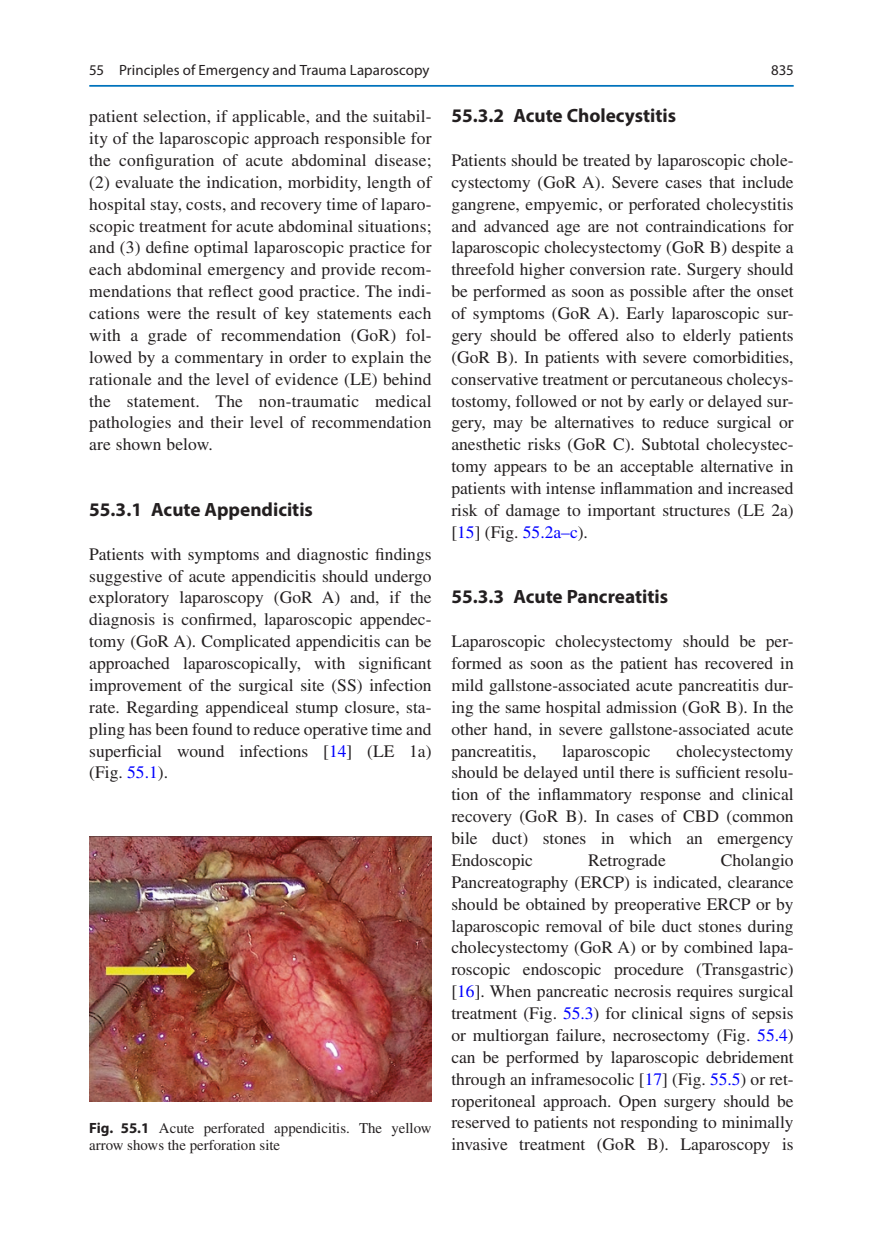
<style>
.page{position:relative;width:883px;height:1260px;background:#fff}
.page>*{position:absolute;margin:0;border:0;box-sizing:border-box;transform-origin:0 0}
._2_hd{font:700 19.25px "Myriad Pro";color:#231f20}
.Text_flush{font:17.5px/21.9px "Times LT Std";color:#231f20;text-align:justify}
.t1{font:14.88px/17.5px "Times LT Std";color:#231f20}
.t2{font:14.88px "Myriad Pro";letter-spacing:.005em;color:#231f20}
.s1{color:#00f}
.s2{font-family:"Myriad Pro";font-weight:700}
</style>
<div class="page">
<img style="left:90px;top:836px;width:341px;height:265px">
<hr style="left:89px;top:85px;width:705px;height:2px;background:#0073bc">
<p class="t2" style="left:89px;top:61px;width:342px">55 Principles of Emergency and Trauma Laparoscopy</p>
<p class="Text_flush" style="left:89px;top:105px;width:344px">patient selection, if applicable, and the suitabil&shy;ity of the laparoscopic approach responsible for the configuration of acute abdominal disease; (2) evaluate the indication, morbidity, length of hospital stay, costs, and recovery time of laparo&shy;scopic treatment for acute abdominal situations; and (3) define optimal laparoscopic practice for each abdominal emergency and provide recom&shy;mendations that reflect good practice. The indi&shy;cations were the result of key statements each with a grade of recommendation (GoR) fol&shy;lowed by a commentary in order to explain the rationale and the level of evidence (LE) behind the statement. The non-traumatic medical pathologies and their level of recommendation are shown below.</p>
<h3 class="_2_hd" style="left:89px;top:497px;width:225px">55.3.1 Acute Appendicitis</h3>
<p class="Text_flush" style="left:89px;top:543px;width:344px">Patients with symptoms and diagnostic findings suggestive of acute appendicitis should undergo exploratory laparoscopy (GoR A) and, if the diagnosis is confirmed, laparoscopic appendec&shy;tomy (GoR A). Complicated appendicitis can be approached laparoscopically, with significant improvement of the surgical site (SS) infection rate. Regarding appendiceal stump closure, sta&shy;pling has been found to reduce operative time and superficial wound infections [<span class="s1">14</span>] (LE 1a) (Fig. <span class="s1">55.1</span>).</p>
<p class="t1" style="left:89px;top:1119px;width:344px"><span class="s2">Fig. 55.1</span> Acute perforated appendicitis. The yellow arrow shows the perforation site</p>
<p class="t2" style="left:771px;top:61px;width:24px">835</p>
<h3 class="_2_hd" style="left:451px;top:103px;width:226px">55.3.2 Acute Cholecystitis</h3>
<p class="Text_flush" style="left:451px;top:149px;width:344px">Patients should be treated by laparoscopic chole&shy;cystectomy (GoR A). Severe cases that include gangrene, empyemic, or perforated cholecystitis and advanced age are not contraindications for laparoscopic cholecystectomy (GoR B) despite a threefold higher conversion rate. Surgery should be performed as soon as possible after the onset of symptoms (GoR A). Early laparoscopic sur&shy;gery should be offered also to elderly patients (GoR B). In patients with severe comorbidities, conservative treatment or percutaneous cholecys&shy;tostomy, followed or not by early or delayed sur&shy;gery, may be alternatives to reduce surgical or anesthetic risks (GoR C). Subtotal cholecystec&shy;tomy appears to be an acceptable alternative in patients with intense inflammation and increased risk of damage to important structures (LE 2a) [<span class="s1">15</span>] (Fig. <span class="s1">55.2a–c</span>).</p>
<h3 class="_2_hd" style="left:451px;top:584px;width:218px">55.3.3 Acute Pancreatitis</h3>
<p class="Text_flush" style="left:451px;top:630px;width:344px">Laparoscopic cholecystectomy should be per&shy;formed as soon as the patient has recovered in mild gallstone-associated acute pancreatitis dur&shy;ing the same hospital admission (GoR B). In the other hand, in severe gallstone-associated acute pancreatitis,</p>
<p class="Text_flush" style="left:451px;top:740px;width:344px;text-indent:225px">cholecystectomy should be delayed until there is sufficient resolu&shy;tion of the inflammatory response and clinical recovery (GoR B). In cases of CBD (common bile duct) stones in which an emergency Endoscopic</p>
<p class="Text_flush" style="left:562px;top:740px;width:90px">laparoscopic</p>
<p class="Text_flush" style="left:451px;top:849px;width:344px;text-indent:269px">Cholangio Pancreatography (ERCP) is indicated, clearance should be obtained by preoperative ERCP or by laparoscopic removal of bile duct stones during cholecystectomy (GoR A) or by combined lapa&shy;roscopic endoscopic procedure (Transgastric) [<span class="s1">16</span>]. When pancreatic necrosis requires surgical treatment (Fig. <span class="s1">55.3</span>) for clinical signs of sepsis or multiorgan failure, necrosectomy (Fig. <span class="s1">55.4</span>) can be performed by laparoscopic debridement through an inframesocolic [<span class="s1">17</span>] (Fig. <span class="s1">55.5</span>) or ret&shy;roperitoneal approach. Open surgery should be reserved to patients not responding to minimally invasive treatment (GoR B). Laparoscopy is</p>
<p class="Text_flush" style="left:588px;top:849px;width:79px">Retrograde</p>
</div>
